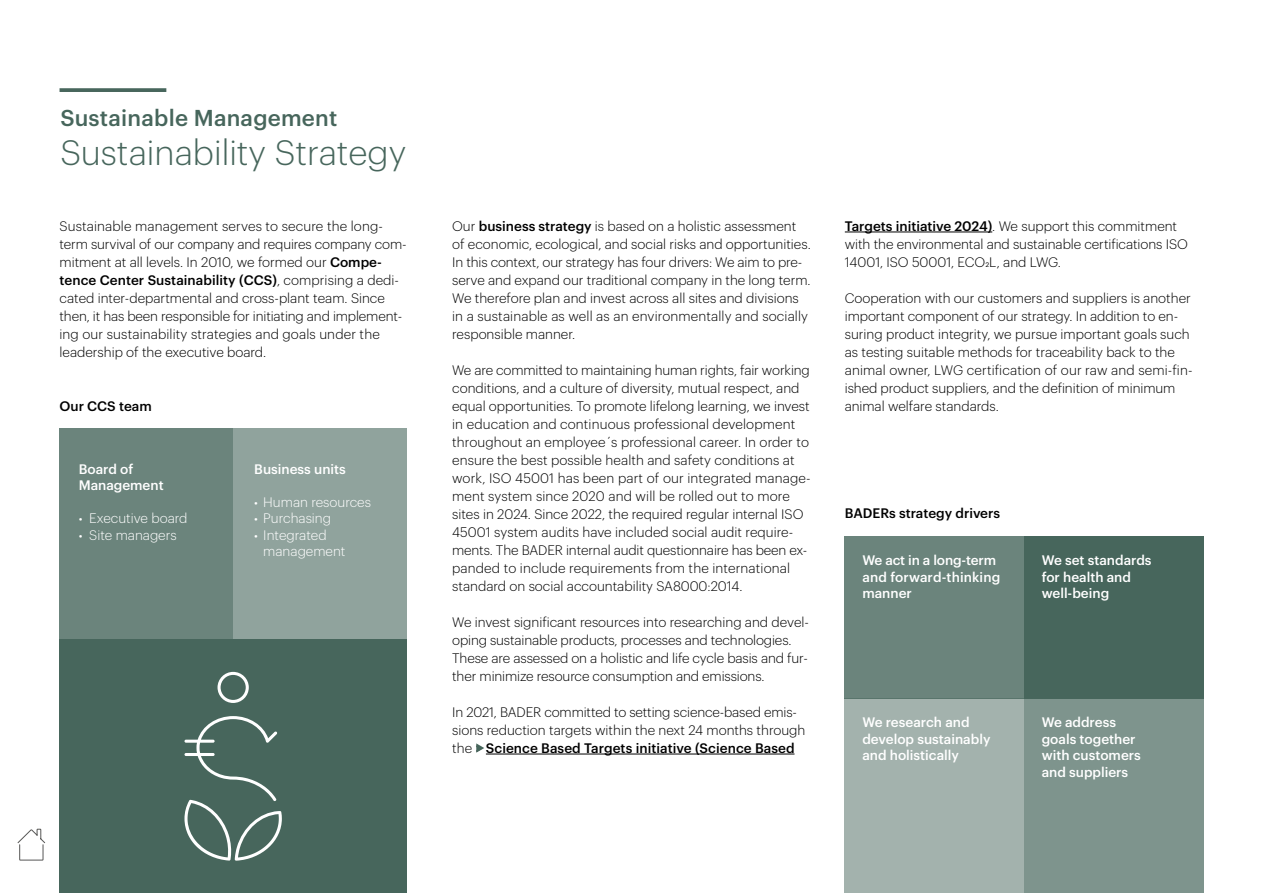
<style>
.page{position:relative;width:1263px;height:893px;background:#fff}
.page>*{position:absolute;margin:0;border:0;box-sizing:border-box;transform-origin:0 0}
.t1{font:300 34.5px "Graphik";color:#47665c}
.t2{font:500 22.5px "Graphik";letter-spacing:.01em;color:#47665c}
.t3{font:300 13.5px/18px "Graphik";color:#000}
.t4{font:500 13.5px/16.5px "Graphik";color:#fff}
.t5{font:300 13.5px/16.5px "Graphik";color:#fff}
.t6{font:500 13.5px "Graphik";color:#000}
.s1{font-weight:500}
.s2{font-size:12px}
</style>
<div class="page">
<svg style="left:17px;top:828px;width:29px;height:33px"></svg>
<hr style="left:486px;top:754px;width:308px;height:1px;background:#000">
<hr style="left:845px;top:232px;width:147px;height:1px;background:#000">
<div style="left:845px;top:537px;width:179px;height:162px;background:#6b847c"></div>
<div style="left:60px;top:429px;width:173px;height:210px;background:#6b847c"></div>
<div style="left:845px;top:699px;width:179px;height:194px;background:#a3b2ad"></div>
<div style="left:1024px;top:537px;width:179px;height:162px;background:#47665c"></div>
<div style="left:233px;top:429px;width:174px;height:210px;background:#90a39d"></div>
<div style="left:1024px;top:699px;width:179px;height:194px;background:#7e948d"></div>
<div style="left:60px;top:639px;width:347px;height:254px;background:#47665c"></div>
<svg style="left:476px;top:743px;width:8px;height:10px"></svg>
<svg style="left:60px;top:88px;width:106px;height:4px"></svg>
<svg style="left:218px;top:672px;width:31px;height:31px"></svg>
<svg style="left:184px;top:716px;width:98px;height:145px"></svg>
<h2 class="t2" style="left:60px;top:100px;width:279px">Sustainable Management</h2>
<h1 class="t1" style="left:60px;top:127px;width:347px">Sustainability Strategy</h1>
<p class="t3" style="left:845px;top:216px;width:344px"><span class="s1">Targets initiative 2024)</span>. We support this commitment with the environmental and sustainable certifications ISO<br>14001, ISO 50001, ECO2L, and LWG.</p>
<p class="t3" style="left:845px;top:288px;width:349px">Cooperation with our customers and suppliers is another important component of our strategy. In addition to en&shy;suring product integrity, we pursue important goals such as testing suitable methods for traceability back to the animal owner, LWG certification of our raw and semi-fin&shy;ished product suppliers, and the definition of minimum</p>
<p class="t3" style="left:60px;top:216px;width:349px">Sustainable management serves to secure the long&shy;term survival of our company and requires company com&shy;mitment at all levels. In 2010, we formed our <span class="s1">Compe&shy;tence Center Sustainability (CCS)</span>, comprising a dedi&shy;cated inter-departmental and cross-plant team. Since then, it has been responsible for initiating and implement&shy;ing our sustainability strategies and goals under the leadership of the executive board.</p>
<p class="t3" style="left:452px;top:216px;width:360px">Our <span class="s1">business strategy</span> is based on a holistic assessment of economic, ecological, and social risks and opportunities.<br>In this context, our strategy has four drivers: We aim to pre&shy;serve and expand our traditional company in the long term.<br>We therefore plan and invest across all sites and divisions in a sustainable as well as an environmentally and socially responsible manner.</p>
<p class="t3" style="left:452px;top:360px;width:360px">We are committed to maintaining human rights, fair working conditions, and a culture of diversity, mutual respect, and equal opportunities. To promote lifelong learning, we invest in education and continuous professional development throughout an employee´s professional career. In order to ensure the best possible health and safety conditions at work, ISO 45001 has been part of our integrated manage&shy;ment system since 2020 and will be rolled out to more sites in 2024. Since 2022, the required regular internal ISO 45001 system audits have included social audit require&shy;ments. The BADER internal audit questionnaire has been ex&shy;panded to include requirements from the international standard on social accountability SA8000:2014.</p>
<p class="t3" style="left:452px;top:612px;width:358px">We invest significant resources into researching and devel&shy;oping sustainable products, processes and technologies.<br>These are assessed on a holistic and life cycle basis and fur&shy;ther minimize resource consumption and emissions.</p>
<p class="t3" style="left:452px;top:702px;width:355px">In 2021, BADER committed to setting science-based emis&shy;sions reduction targets within the next 24 months through the <span class="s1">&gt; Science Based Targets initiative (Science Based</span></p>
<p class="t6" style="left:60px;top:395px;width:94px">Our CCS team</p>
<p class="t3" style="left:845px;top:396px;width:156px">animal welfare standards.</p>
<p class="t4" style="left:79px;top:460px;width:86px">Board of<br>Management</p>
<p class="t5" style="left:79px;top:509px;width:110px"><span class="s2">•</span> Executive board</p>
<p class="t5" style="left:79px;top:526px;width:99px"><span class="s2">•</span> Site managers</p>
<p class="t4" style="left:254px;top:460px;width:93px">Business units</p>
<p class="t5" style="left:254px;top:493px;width:118px"><span class="s2">•</span> Human resources</p>
<p class="t5" style="left:254px;top:509px;width:78px"><span class="s2">•</span> Purchasing</p>
<p class="t5" style="left:263px;top:526px;width:84px;text-indent:-9px"><span class="s2">•</span> Integrated management</p>
<p class="t6" style="left:845px;top:503px;width:157px">BADERs strategy drivers</p>
<p class="t4" style="left:862px;top:551px;width:139px">We act in a long-term and forward-thinking manner</p>
<p class="t4" style="left:1042px;top:551px;width:111px">We set standards for health and well-being</p>
<p class="t4" style="left:1042px;top:713px;width:101px">We address goals together with customers and suppliers</p>
<p class="t4" style="left:862px;top:713px;width:130px">We research and develop sustainably and holistically</p>
</div>
